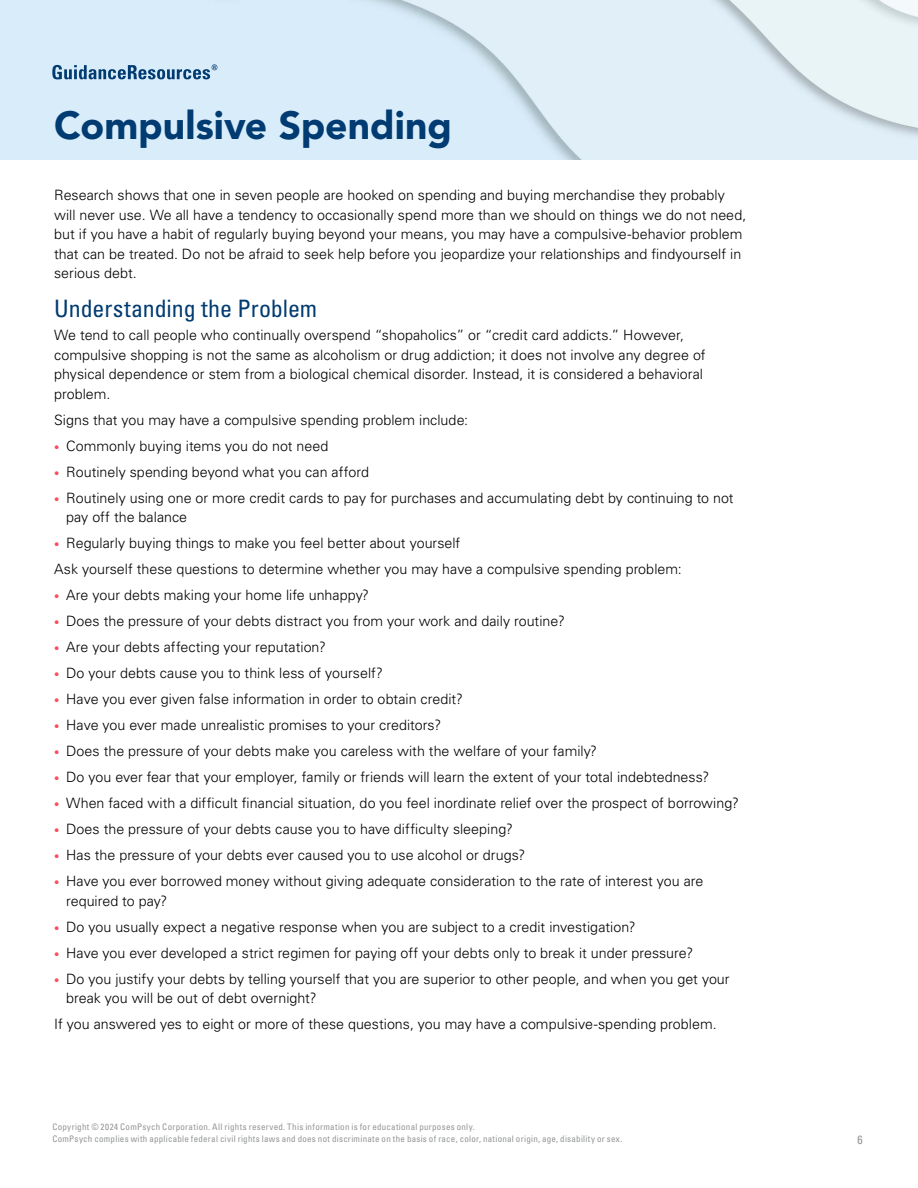
<style>
.page{position:relative;width:918px;height:1188px;background:#fff}
.page>*{position:absolute;margin:0;border:0;box-sizing:border-box;transform-origin:0 0}
.t1{font:900 39px "Avenir LT Std";color:#003b71}
.t2{font:condensed 24px "Univers LT Std";color:#003b71}
.t3{font:300 14.25px/19.5px "Univers LT Std";color:#000}
.t4{font:condensed 12px "Univers LT Std";color:#939598}
.t5{font:condensed 9px/12px "Univers LT Std";letter-spacing:.03em;color:#939598}
.s1{font-size:10.5px;color:#fc4a5d}
</style>
<div class="page">
<img style="left:0;top:0;width:918px;height:160px">
<svg style="left:52px;top:64px;width:165px;height:15px;background:#85a7c5"></svg>
<h1 class="t1" style="left:54px;top:101px;width:399px">Compulsive Spending</h1>
<p class="t3" style="left:54px;top:186px;width:694px">Research shows that one in seven people are hooked on spending and buying merchandise they probably will never use. We all have a tendency to occasionally spend more than we should on things we do not need, but if you have a habit of regularly buying beyond your means, you may have a compulsive-behavior problem that can be treated. Do not be afraid to seek help before you jeopardize your relationships and findyourself in serious debt.</p>
<h2 class="t2" style="left:54px;top:293px;width:265px">Understanding the Problem</h2>
<p class="t3" style="left:54px;top:326px;width:653px">We tend to call people who continually overspend “shopaholics” or “credit card addicts.” However, compulsive shopping is not the same as alcoholism or drug addiction; it does not involve any degree of physical dependence or stem from a biological chemical disorder. Instead, it is considered a behavioral problem.</p>
<p class="t3" style="left:54px;top:410px;width:416px">Signs that you may have a compulsive spending problem include:</p>
<p class="t3" style="left:54px;top:436px;width:276px"><span class="s1">•</span> Commonly buying items you do not need</p>
<p class="t3" style="left:54px;top:462px;width:316px"><span class="s1">•</span> Routinely spending beyond what you can afford</p>
<p class="t3" style="left:66px;top:488px;width:669px;text-indent:-12px"><span class="s1">•</span> Routinely using one or more credit cards to pay for purchases and accumulating debt by continuing to not pay off the balance</p>
<p class="t3" style="left:54px;top:530px;width:629px;line-height:26px"><span class="s1">•</span> Regularly buying things to make you feel better about yourself<br>Ask yourself these questions to determine whether you may have a compulsive spending problem:</p>
<p class="t3" style="left:54px;top:586px;width:316px"><span class="s1">•</span> Are your debts making your home life unhappy?</p>
<p class="t3" style="left:54px;top:612px;width:512px"><span class="s1">•</span> Does the pressure of your debts distract you from your work and daily routine?</p>
<p class="t3" style="left:54px;top:638px;width:273px"><span class="s1">•</span> Are your debts affecting your reputation?</p>
<p class="t3" style="left:54px;top:664px;width:330px"><span class="s1">•</span> Do your debts cause you to think less of yourself?</p>
<p class="t3" style="left:54px;top:689px;width:410px"><span class="s1">•</span> Have you ever given false information in order to obtain credit?</p>
<p class="t3" style="left:54px;top:715px;width:389px"><span class="s1">•</span> Have you ever made unrealistic promises to your creditors?</p>
<p class="t3" style="left:54px;top:741px;width:544px"><span class="s1">•</span> Does the pressure of your debts make you careless with the welfare of your family?</p>
<p class="t3" style="left:54px;top:767px;width:657px"><span class="s1">•</span> Do you ever fear that your employer, family or friends will learn the extent of your total indebtedness?</p>
<p class="t3" style="left:54px;top:793px;width:686px"><span class="s1">•</span> When faced with a difficult financial situation, do you feel inordinate relief over the prospect of borrowing?</p>
<p class="t3" style="left:54px;top:819px;width:460px"><span class="s1">•</span> Does the pressure of your debts cause you to have difficulty sleeping?</p>
<p class="t3" style="left:54px;top:845px;width:473px"><span class="s1">•</span> Has the pressure of your debts ever caused you to use alcohol or drugs?</p>
<p class="t3" style="left:66px;top:871px;width:639px;text-indent:-12px"><span class="s1">•</span> Have you ever borrowed money without giving adequate consideration to the rate of interest you are required to pay?</p>
<p class="t3" style="left:54px;top:917px;width:583px"><span class="s1">•</span> Do you usually expect a negative response when you are subject to a credit investigation?</p>
<p class="t3" style="left:54px;top:943px;width:641px"><span class="s1">•</span> Have you ever developed a strict regimen for paying off your debts only to break it under pressure?</p>
<p class="t3" style="left:66px;top:969px;width:665px;text-indent:-12px"><span class="s1">•</span> Do you justify your debts by telling yourself that you are superior to other people, and when you get your break you will be out of debt overnight?</p>
<p class="t3" style="left:54px;top:1014px;width:661px">If you answered yes to eight or more of these questions, you may have a compulsive-spending problem.</p>
<p class="t5" style="left:52px;top:1121px;width:572px">Copyright © 2024 ComPsych Corporation. All rights reserved. This information is for educational purposes only.<br>ComPsych complies with applicable federal civil rights laws and does not discriminate on the basis of race, color, national origin, age, disability or sex.</p>
<p class="t4" style="left:858px;top:1132px;width:7px">6</p>
</div>
